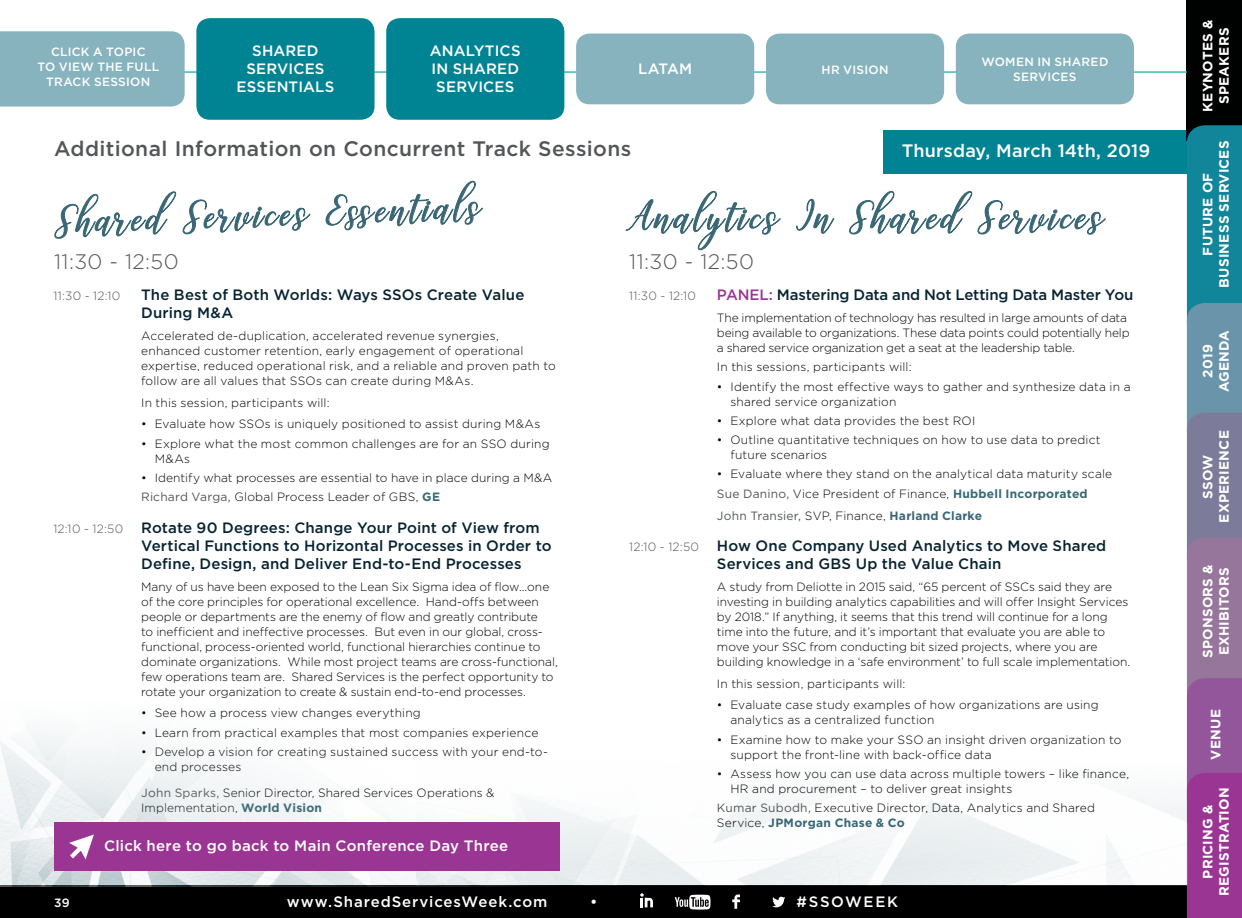
<style>
.page{position:relative;width:1242px;height:918px;background:#fff}
.page>*{position:absolute;margin:0;border:0;box-sizing:border-box;transform-origin:0 0}
.t1{font:51px "Challista Script";letter-spacing:.055em;color:#396776}
.t2{font:500 21px "Gotham";letter-spacing:.015em;color:#535557}
.t3{font:300 21px "Gotham";letter-spacing:.02em;color:#535557}
.t4{font:500 18px "Gotham";letter-spacing:.005em;color:#fff}
.Session_Title{font:500 15px/18px "Gotham";letter-spacing:.005em;color:#072332}
.t5{font:500 15px/18px "Gotham";letter-spacing:.015em;color:#fff;text-align:center}
.t6{font:500 15px "Gotham";letter-spacing:.06em;color:#fff}
.t7{font:500 15px "Gotham";letter-spacing:.11em;color:#fff}
.t8{font:700 13.5px/16.2px "Gotham";letter-spacing:.02em;color:#fff;text-align:center}
.Normal_Indent{font:300 12px/15px "Gotham";color:#000}
.t9{font:500 12px/15px "Gotham";letter-spacing:.02em;color:#fff;text-align:center}
.Normal_Indent-2{font:300 12px "Gotham";letter-spacing:.02em;color:#000}
.Normal_Indent-3{font:12px "Gotham";letter-spacing:.015em;color:#535557}
.Session_Title-2{font:300 12px "Gotham";letter-spacing:.02em;color:#535557}
.s1{font-weight:400;color:#535557}
.s2{font-weight:700;color:#396776}
.s3{font-weight:300;font-size:12px;color:#535557}
.s4{color:#9b3594}
.s5{font-weight:300;color:#000}
</style>
<div class="page">
<div style="left:0;top:886px;width:1188px;height:32px;background:#000"></div>
<svg style="left:640px;top:893px;width:13px;height:14px"></svg>
<svg style="left:675px;top:895px;width:36px;height:15px"></svg>
<svg style="left:732px;top:895px;width:8px;height:14px"></svg>
<svg style="left:772px;top:897px;width:13px;height:10px"></svg>
<div style="left:1187px;top:0;width:55px;height:140px;background:#000101"></div>
<svg style="left:1187px;top:125px;width:55px;height:793px;background:#6e6e9a"></svg>
<img style="left:0;top:733px;width:569px;height:153px">
<img style="left:417px;top:730px;width:771px;height:155px">
<svg style="left:54px;top:191px;width:257px;height:48px"></svg>
<svg style="left:325px;top:180px;width:158px;height:51px"></svg>
<svg style="left:625px;top:190px;width:156px;height:61px"></svg>
<svg style="left:796px;top:199px;width:39px;height:35px"></svg>
<svg style="left:849px;top:190px;width:257px;height:45px"></svg>
<hr style="left:0;top:71px;width:1187px;height:2px;background:#3dbcb3">
<div style="left:386px;top:18px;width:178px;height:102px;background:#008493;border-radius:14px"></div>
<div style="left:766px;top:34px;width:178px;height:70px;background:#86b3be;border-radius:14px"></div>
<div style="left:196px;top:18px;width:179px;height:102px;background:#008493;border-radius:14px"></div>
<div style="left:956px;top:34px;width:178px;height:70px;background:#86b3be;border-radius:14px"></div>
<div style="left:576px;top:34px;width:178px;height:70px;background:#86b3be;border-radius:14px"></div>
<div style="left:883px;top:131px;width:305px;height:43px;background:#008493"></div>
<div style="left:0;top:31px;width:185px;height:76px;background:#86b3be"></div>
<div style="left:54px;top:822px;width:505px;height:49px;background:#9b3594"></div>
<svg style="left:69px;top:835px;width:25px;height:24px"></svg>
<p class="t9" style="left:37px;top:44px;width:123px">CLICK A TOPIC<br>TO VIEW THE FULL<br>TRACK SESSION</p>
<p class="t5" style="left:237px;top:41px;width:99px">SHARED<br>SERVICES<br>ESSENTIALS</p>
<p class="t5" style="left:430px;top:41px;width:92px">ANALYTICS<br>IN SHARED<br>SERVICES</p>
<p class="t5" style="left:638px;top:60px;width:56px">LATAM</p>
<p class="t2" style="left:54px;top:137px;width:579px">Additional Information on Concurrent Track Sessions</p>
<p class="t9" style="left:822px;top:62px;width:68px">HR VISION</p>
<p class="t9" style="left:981px;top:54px;width:128px">WOMEN IN SHARED<br>SERVICES</p>
<p class="t4" style="left:902px;top:140px;width:250px">Thursday, March 14th, 2019</p>
<p class="t1" style="left:53px;top:190px;width:430px;rotate:-2deg">Shared Services Ess entials</p>
<p class="t1" style="left:630px;top:186px;width:476px">Analytics In Shared Services</p>
<p class="t3" style="left:54px;top:250px;width:126px">11:30 - 12:50</p>
<p class="t3" style="left:629px;top:250px;width:126px">11:30 - 12:50</p>
<p class="Session_Title-2" style="left:53px;top:289px;width:68px">11:30 - 12:10</p>
<p class="Session_Title" style="left:141px;top:285px;width:385px">The Best of Both Worlds: Ways SSOs Create Value<br>During M&amp;A</p>
<p class="Normal_Indent" style="left:141px;top:328px;width:416px">Accelerated de-duplication, accelerated revenue synergies, enhanced customer retention, early engagement of operational expertise, reduced operational risk, and a reliable and proven path to follow are all values that SSOs can create during M&amp;As.</p>
<p class="Normal_Indent" style="left:141px;top:395px;width:190px">In this session, participants will:</p>
<p class="Normal_Indent" style="left:141px;top:416px;width:401px">• Evaluate how SSOs is uniquely positioned to assist during M&amp;As</p>
<p class="Normal_Indent" style="left:155px;top:436px;width:396px;text-indent:-14px">• Explore what the most common challenges are for an SSO during<br>M&amp;As</p>
<p class="Normal_Indent" style="left:141px;top:470px;width:413px">• Identify what processes are essential to have in place during a M&amp;A</p>
<p class="Normal_Indent-2" style="left:141px;top:491px;width:300px"><span class="s1">Richard Varga,</span> Global Process Leader of GBS, <span class="s2">GE</span></p>
<p class="Session_Title" style="left:141px;top:518px;width:412px;text-indent:-88px"><span class="s3">12:10 - 12:50</span> Rotate 90 Degrees: Change Your Point of View from<br>Vertical Functions to Horizontal Processes in Order to<br>Define, Design, and Deliver End-to-End Processes</p>
<p class="Normal_Indent" style="left:141px;top:579px;width:418px">Many of us have been exposed to the Lean Six Sigma idea of flow...one of the core principles for operational excellence. Hand-offs between people or departments are the enemy of flow and greatly contribute<br>to inefficient and ineffective processes. But even in our global, cross&shy;functional, process-oriented world, functional hierarchies continue to dominate organizations. While most project teams are cross-functional, few operations team are. Shared Services is the perfect opportunity to rotate your organization to create &amp; sustain end-to-end processes.</p>
<p class="Normal_Indent" style="left:141px;top:705px;width:281px">• See how a process view changes everything</p>
<p class="Normal_Indent" style="left:141px;top:725px;width:399px">• Learn from practical examples that most companies experience</p>
<p class="Normal_Indent" style="left:155px;top:744px;width:395px;text-indent:-14px">• Develop a vision for creating sustained success with your end-to&shy;end processes</p>
<p class="Normal_Indent" style="left:141px;top:785px;width:355px"><span class="s1">John Sparks,</span> Senior Director, Shared Services Operations &amp;<br>Implementation, <span class="s2">World Vision</span></p>
<p class="Session_Title-2" style="left:629px;top:289px;width:68px">11:30 - 12:10</p>
<p class="Session_Title" style="left:717px;top:285px;width:418px"><span class="s4">PANEL:</span> Mastering Data and Not Letting Data Master You</p>
<p class="Normal_Indent" style="left:717px;top:310px;width:414px">The implementation of technology has resulted in large amounts of data being available to organizations. These data points could potentially help a shared service organization get a seat at the leadership table.</p>
<p class="Normal_Indent" style="left:717px;top:359px;width:196px">In this sessions, participants will:</p>
<p class="Normal_Indent" style="left:730px;top:379px;width:402px;text-indent:-14px">• Identify the most effective ways to gather and synthesize data in a shared service organization</p>
<p class="Normal_Indent" style="left:717px;top:413px;width:260px">• Explore what data provides the best ROI</p>
<p class="Normal_Indent" style="left:730px;top:432px;width:372px;text-indent:-14px">• Outline quantitative techniques on how to use data to predict future scenarios</p>
<p class="Normal_Indent" style="left:717px;top:467px;width:397px">• Evaluate where they stand on the analytical data maturity scale</p>
<p class="Normal_Indent" style="left:717px;top:486px;width:372px"><span class="s1">Sue Danino,</span> Vice President of Finance, <span class="s2">Hubbell Incorporated</span></p>
<p class="Normal_Indent-3" style="left:717px;top:509px;width:267px">John Transier, <span class="s5">SVP, Finance,</span> <span class="s2">Harland Clarke</span></p>
<p class="Session_Title" style="left:717px;top:536px;width:391px;text-indent:-88px"><span class="s3">12:10 - 12:50</span> How One Company Used Analytics to Move Shared<br>Services and GBS Up the Value Chain</p>
<p class="Normal_Indent" style="left:717px;top:579px;width:415px">A study from Deliotte in 2015 said, “65 percent of SSCs said they are investing in building analytics capabilities and will offer Insight Services by 2018.” If anything, it seems that this trend will continue for a long time into the future, and it’s important that evaluate you are able to move your SSC from conducting bit sized projects, where you are building knowledge in a ‘safe environment’ to full scale implementation.</p>
<p class="Normal_Indent" style="left:717px;top:676px;width:190px">In this session, participants will:</p>
<p class="Normal_Indent" style="left:730px;top:697px;width:370px;text-indent:-14px">• Evaluate case study examples of how organizations are using analytics as a centralized function</p>
<p class="Normal_Indent" style="left:730px;top:732px;width:392px;text-indent:-14px">• Examine how to make your SSO an insight driven organization to support the front-line with back-office data</p>
<p class="Normal_Indent" style="left:730px;top:766px;width:400px;text-indent:-14px">• Assess how you can use data across multiple towers – like finance,<br>HR and procurement – to deliver great insights</p>
<p class="Normal_Indent" style="left:717px;top:800px;width:380px"><span class="s1">Kumar Subodh,</span> Executive Director, Data, Analytics and Shared<br>Service, <span class="s2">JPMorgan Chase &amp; Co</span></p>
<p class="t5" style="left:104px;top:836px;width:406px">Click here to go back to Main Conference Day Three</p>
<p class="t9" style="left:54px;top:895px;width:17px">39</p>
<p class="t6" style="left:287px;top:894px;width:262px">www.SharedServicesWeek.com</p>
<p class="t5" style="left:590px;top:893px;width:9px">•</p>
<p class="t7" style="left:797px;top:894px;width:103px">#SSOWEEK</p>
<p class="t8" style="left:1199px;top:112px;width:94px;rotate:-90deg">KEYNOTES &amp;<br>SPEAKERS</p>
<p class="t8" style="left:1199px;top:288px;width:149px;rotate:-90deg">FUTURE OF<br>BUSINESS SERVICES</p>
<p class="t8" style="left:1199px;top:392px;width:64px;rotate:-90deg">2019<br>AGENDA</p>
<p class="t8" style="left:1199px;top:523px;width:94px;rotate:-90deg">SSOW<br>EXPERIENCE</p>
<p class="t8" style="left:1199px;top:658px;width:95px;text-align:left;rotate:-90deg">SPONSORS &amp;<br>EXHIBITORS</p>
<p class="t8" style="left:1207px;top:760px;width:52px;rotate:-90deg">VENUE</p>
<p class="t8" style="left:1199px;top:896px;width:110px;rotate:-90deg">PRICING &amp;<br>REGISTRATION</p>
</div>
